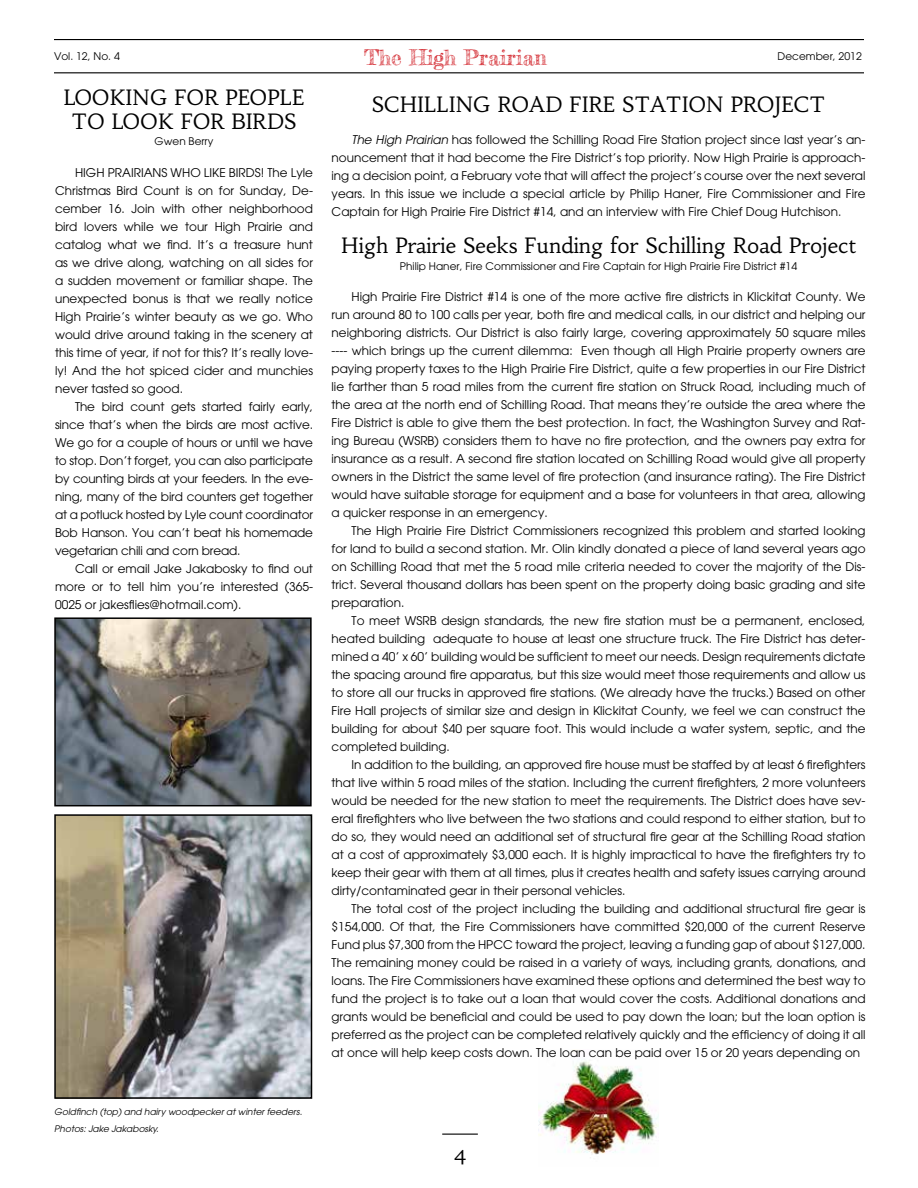
<style>
.page{position:relative;width:918px;height:1188px;background:#fff}
.page>*{position:absolute;margin:0;border:0;box-sizing:border-box;transform-origin:0 0}
.t1{font:21px "Habibi";color:#000}
.t2{font:21px "Frederickathe Great";color:#d2232a}
.t3{font:12px/18px "Avant Garde";color:#000;text-align:justify}
.t4{font:10.5px "Avant Garde";color:#000}
.t5{font:italic 9px/16.5px "Avant Garde";color:#000}
.s1{font-style:italic}
</style>
<div class="page">
<hr style="left:54px;top:72px;width:810px;height:1px;background:#000">
<hr style="left:54px;top:39px;width:810px;height:1px;background:#000">
<img style="left:538px;top:1061px;width:121px;height:97px">
<hr style="left:442px;top:1134px;width:36px;height:1px;background:#000">
<img style="left:57px;top:620px;width:252px;height:183px">
<div style="left:54px;top:617px;width:258px;height:189px;border:2px solid #000"></div>
<img style="left:57px;top:817px;width:252px;height:279px">
<div style="left:54px;top:814px;width:258px;height:285px;border:2px solid #000"></div>
<p class="t4" style="left:54px;top:50px;width:67px">Vol. 12, No. 4</p>
<h1 class="t2" style="left:364px;top:44px;width:184px">The High Prairian</h1>
<p class="t4" style="left:778px;top:50px;width:86px">December, 2012</p>
<h1 class="t1" style="left:64px;top:84px;width:77px">Looking</h1>
<h1 class="t1" style="left:175px;top:84px;width:16px">for</h1>
<h1 class="t1" style="left:225px;top:84px;width:27px">People</h1>
<h1 class="t1" style="left:72px;top:108px;width:125px">to Loo k for</h1>
<h1 class="t1" style="left:232px;top:108px;width:28px">Birds</h1>
<p class="t4" style="left:155px;top:135px;width:60px">Gwen Berry</p>
<p class="t3" style="left:55px;top:163px;width:260px;text-indent:20px">HIGH PRAIRIANS WHO LIKE BIRDS! The Lyle Christmas Bird Count is on for Sunday, De&shy;cember 16. Join with other neighborhood bird lovers while we tour High Prairie and catalog what we find. It’s a treasure hunt as we drive along, watching on all sides for a sudden movement or familiar shape. The unexpected bonus is that we really notice High Prairie’s winter beauty as we go. Who would drive around taking in the scenery at this time of year, if not for this? It’s really love&shy;ly! And the hot spiced cider and munchies never tasted so good.</p>
<p class="t3" style="left:55px;top:397px;width:260px;text-indent:20px">The bird count gets started fairly early, since that’s when the birds are most active.<br>We go for a couple of hours or until we have to stop. Don’t forget, you can also participate by counting birds at your feeders. In the eve&shy;ning, many of the bird counters get together at a potluck hosted by Lyle count coordinator Bob Hanson. You can’t beat his homemade vegetarian chili and corn bread.</p>
<p class="t3" style="left:55px;top:559px;width:260px;text-indent:20px">Call or email Jake Jakabosky to find out more or to tell him you’re interested (365- 0025 or jakesflies@hotmail.com).</p>
<h1 class="t1" style="left:372px;top:92px;width:455px">SCHILLING ROAD FIRE STATION PROJECT</h1>
<p class="t3" style="left:332px;top:130px;width:536px;text-indent:20px"><span class="s1">The High Prairian</span> has followed the Schilling Road Fire Station project since last year’s an&shy;nouncement that it had become the Fire District’s top priority. Now High Prairie is approach&shy;ing a decision point, a February vote that will affect the project’s course over the next several years. In this issue we include a special article by Philip Haner, Fire Commissioner and Fire Captain for High Prairie Fire District #14, and an interview with Fire Chief Doug Hutchison.</p>
<h1 class="t1" style="left:341px;top:233px;width:516px">High Prairie Seeks Funding for Schilling Road Project</h1>
<p class="t4" style="left:400px;top:260px;width:399px">Philip Haner, Fire Commissioner and Fire Captain for High Prairie Fire District #14</p>
<p class="t3" style="left:332px;top:288px;width:536px;text-indent:20px">High Prairie Fire District #14 is one of the more active fire districts in Klickitat County. We run around 80 to 100 calls per year, both fire and medical calls, in our district and helping our neighboring districts. Our District is also fairly large, covering approximately 50 square miles ---- which brings up the current dilemma: Even though all High Prairie property owners are paying property taxes to the High Prairie Fire District, quite a few properties in our Fire District lie farther than 5 road miles from the current fire station on Struck Road, including much of the area at the north end of Schilling Road. That means they’re outside the area where the Fire District is able to give them the best protection. In fact, the Washington Survey and Rat&shy;ing Bureau (WSRB) considers them to have no fire protection, and the owners pay extra for insurance as a result. A second fire station located on Schilling Road would give all property owners in the District the same level of fire protection (and insurance rating). The Fire District would have suitable storage for equipment and a base for volunteers in that area, allowing a quicker response in an emergency.</p>
<p class="t3" style="left:332px;top:522px;width:536px;text-indent:20px">The High Prairie Fire District Commissioners recognized this problem and started looking for land to build a second station. Mr. Olin kindly donated a piece of land several years ago on Schilling Road that met the 5 road mile criteria needed to cover the majority of the Dis&shy;trict. Several thousand dollars has been spent on the property doing basic grading and site preparation.</p>
<p class="t3" style="left:332px;top:612px;width:536px;text-indent:20px">To meet WSRB design standards, the new fire station must be a permanent, enclosed, heated building adequate to house at least one structure truck. The Fire District has deter&shy;mined a 40’ x 60’ building would be sufficient to meet our needs. Design requirements dictate the spacing around fire apparatus, but this size would meet those requirements and allow us to store all our trucks in approved fire stations. (We already have the trucks.) Based on other Fire Hall projects of similar size and design in Klickitat County, we feel we can construct the building for about $40 per square foot. This would include a water system, septic, and the completed building.</p>
<p class="t3" style="left:332px;top:756px;width:536px;text-indent:20px">In addition to the building, an approved fire house must be staffed by at least 6 firefighters that live within 5 road miles of the station. Including the current firefighters, 2 more volunteers would be needed for the new station to meet the requirements. The District does have sev&shy;eral firefighters who live between the two stations and could respond to either station, but to do so, they would need an additional set of structural fire gear at the Schilling Road station at a cost of approximately $3,000 each. It is highly impractical to have the firefighters try to keep their gear with them at all times, plus it creates health and safety issues carrying around dirty/contaminated gear in their personal vehicles.</p>
<p class="t3" style="left:332px;top:900px;width:536px;text-indent:20px">The total cost of the project including the building and additional structural fire gear is $154,000. Of that, the Fire Commissioners have committed $20,000 of the current Reserve Fund plus $7,300 from the HPCC toward the project, leaving a funding gap of about $127,000.<br>The remaining money could be raised in a variety of ways, including grants, donations, and loans. The Fire Commissioners have examined these options and determined the best way to fund the project is to take out a loan that would cover the costs. Additional donations and grants would be beneficial and could be used to pay down the loan; but the loan option is preferred as the project can be completed relatively quickly and the efficiency of doing it all at once will help keep costs down. The loan can be paid over 15 or 20 years depending on</p>
<p class="t5" style="left:54px;top:1104px;width:249px">Goldfinch (top) and hairy woodpecker at winter feeders.<br>Photos: Jake Jakabosky.</p>
<h1 class="t1" style="left:453px;top:1140px;width:16px">4</h1>
</div>
